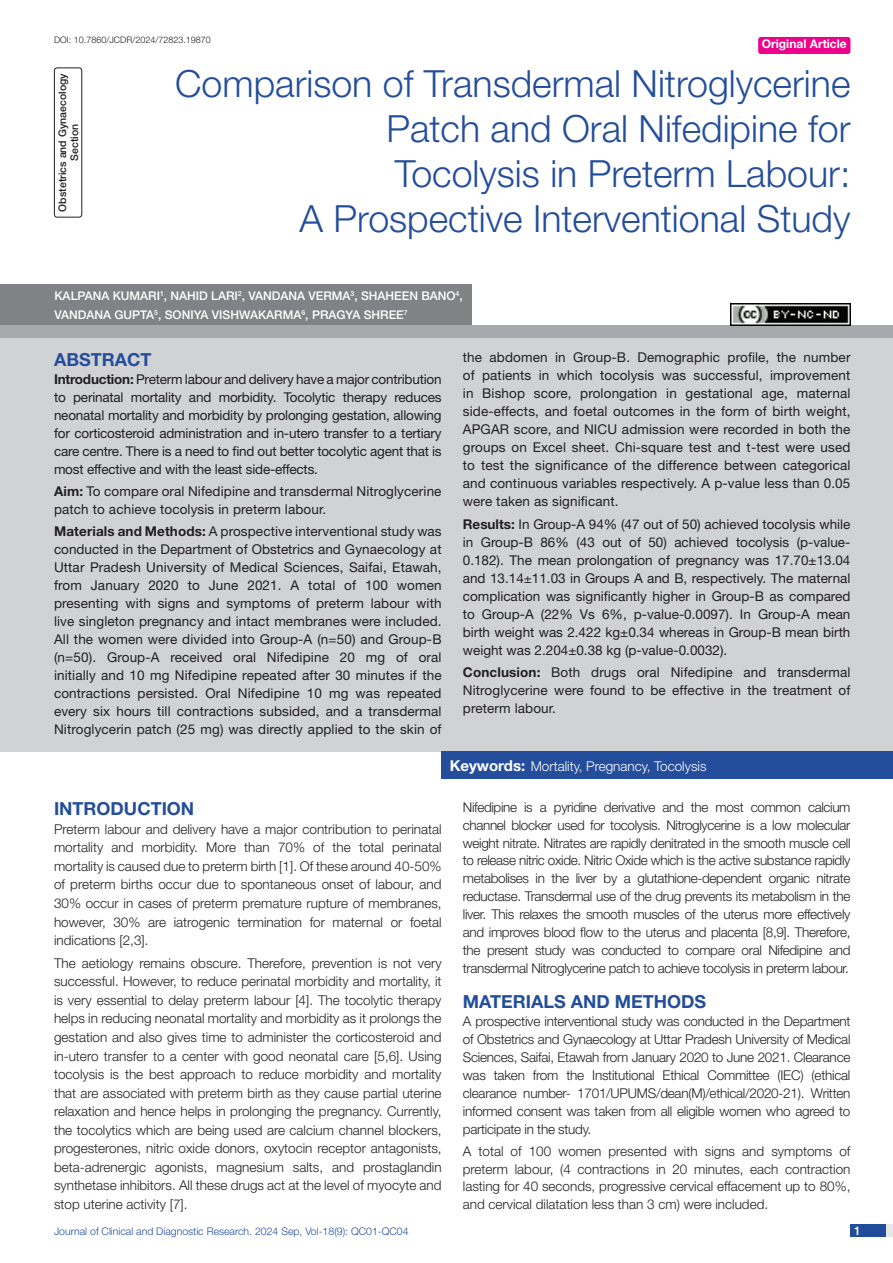
<style>
.page{position:relative;width:893px;height:1263px;background:#fff}
.page>*{position:absolute;margin:0;border:0;box-sizing:border-box;transform-origin:0 0}
.t1{font:300 37.5px/45px "Helvetica Neue";color:#244e9b;text-align:right}
.Heading{font:700 18px "Helvetica Neue";color:#244e9b}
.Abstract_head{font:700 18px "Helvetica Neue";color:#244e9b}
.Body_text{font:300 13.5px/18.6px "Helvetica Neue";color:#231f20;text-align:justify}
.Abstract_Text{font:13.5px/18px "Helvetica Neue";letter-spacing:.01em;color:#231f20;text-align:justify}
.Key_words{font:300 13.5px "Helvetica Neue";color:#fff}
.Author{font:500 12px/18.8px "Helvetica Neue";color:#fff}
.t2{font:700 12px "Helvetica Neue";color:#fff}
.t3{font:300 10.5px "Helvetica Neue";color:#244e9b}
.section{font:500 10.5px/12px "Helvetica Neue";color:#231f20;text-align:center}
.DOI{font:300 9px "Helvetica Neue";color:#231f20}
.s1{font-weight:700}
.s2{font-weight:700;font-size:15px}
</style>
<div class="page">
<div style="left:850px;top:1224px;width:43px;height:13px;background:#e6e7e9"></div>
<div style="left:850px;top:1224px;width:35px;height:13px;background:#214c99"></div>
<div style="left:758px;top:37px;width:92px;height:17px;background:#ed028c;border-radius:3px"></div>
<div style="left:54px;top:68px;width:28px;height:150px;border:1px solid #231f20;border-radius:3px"></div>
<div style="left:0;top:284px;width:471px;height:42px;background:#808285"></div>
<div style="left:0;top:326px;width:893px;height:12px;background:#a8a9ad"></div>
<div style="left:0;top:338px;width:893px;height:413px;background:#d1d2d4"></div>
<div style="left:442px;top:751px;width:451px;height:28px;background:#244e9b"></div>
<img style="left:730px;top:303px;width:120px;height:23px">
<p class="DOI" style="left:54px;top:35px;width:158px">DOI: 10.7860/JCDR/2024/72823.19870</p>
<p class="t2" style="left:762px;top:37px;width:87px">Original Article</p>
<p class="section" style="left:56px;top:211px;width:139px;rotate:-90deg">OBSTETRICS AND GYNAECOLOGY<br>SECTION</p>
<p class="t1" style="left:175px;top:60px;width:677px">Comparison of Transdermal Nitroglycerine Patch and Oral Nifedipine for<br>Tocolysis in Preterm Labour:<br>A Prospective Interventional Study</p>
<p class="Author" style="left:54px;top:286px;width:410px">KALPANA KUMARI<sup>1</sup>, NAHID LARI<sup>2</sup>, VANDANA VERMA<sup>3</sup>, SHAHEEN BANO<sup>4</sup>,<br>VANDANA GUPTA<sup>5</sup>, SO NIYA VISHWAKARMA<sup>6</sup>, PRAGYA SHREE<sup>7</sup></p>
<p class="Abstract_head" style="left:54px;top:348px;width:99px">ABSTRACT</p>
<p class="Abstract_Text" style="left:54px;top:370px;width:389px"><span class="s1">Introduction:</span> Preterm labour and delivery have a major contribution to perinatal mortality and morbidity. Tocolytic therapy reduces neonatal mortality and morbidity by prolonging gestation, allowing for corticosteroid administration and in-utero transfer to a tertiary care centre. There is a need to find out better tocolytic agent that is most effective and with the least side-effects.</p>
<p class="Abstract_Text" style="left:54px;top:482px;width:389px"><span class="s1">Aim:</span> To compare oral Nifedipine and transdermal Nitroglycerine patch to achieve tocolysis in preterm labour.</p>
<p class="Abstract_Text" style="left:54px;top:522px;width:389px"><span class="s1">Materials and Methods:</span> A prospective interventional study was conducted in the Department of Obstetrics and Gynaecology at Uttar Pradesh University of Medical Sciences, Saifai, Etawah, from January 2020 to June 2021. A total of 100 women presenting with signs and symptoms of preterm labour with live singleton pregnancy and intact membranes were included.<br>All the women were divided into Group-A (n=50) and Group-B (n=50). Group-A received oral Nifedipine 20 mg of oral initially and 10 mg Nifedipine repeated after 30 minutes if the contractions persisted. Oral Nifedipine 10 mg was repeated every six hours till contractions subsided, and a transdermal Nitroglycerin patch (25 mg) was directly applied to the skin of</p>
<p class="Abstract_Text" style="left:463px;top:348px;width:389px">the abdomen in Group-B. Demographic profile, the number of patients in which tocolysis was successful, improvement in Bishop score, prolongation in gestational age, maternal side-effects, and foetal outcomes in the form of birth weight, APGAR score, and NICU admission were recorded in both the groups on Excel sheet. Chi-square test and t-test were used to test the significance of the difference between categorical and continuous variables respectively. A p-value less than 0.05 were taken as significant.</p>
<p class="Abstract_Text" style="left:463px;top:515px;width:389px"><span class="s1">Results:</span> In Group-A 94% (47 out of 50) achieved tocolysis while in Group-B 86% (43 out of 50) achieved tocolysis (p-value-0.182). The mean prolongation of pregnancy was 17.70±13.04 and 13.14±11.03 in Groups A and B, respectively. The maternal complication was significantly higher in Group-B as compared to Group-A (22% Vs 6%, p-value-0.0097). In Group-A mean birth weight was 2.422 kg±0.34 whereas in Group-B mean birth weight was 2.204±0.38 kg (p-value-0.0032).</p>
<p class="Abstract_Text" style="left:463px;top:663px;width:389px"><span class="s1">Conclusion:</span> Both drugs oral Nifedipine and transdermal Nitroglycerine were found to be effective in the treatment of preterm labour.</p>
<p class="Key_words" style="left:450px;top:758px;width:258px"><span class="s2">Keywords:</span> Mortality, Pregnancy, Tocolysis</p>
<p class="Heading" style="left:54px;top:798px;width:142px">INTRODUCTION</p>
<p class="Body_text" style="left:54px;top:819px;width:389px">Preterm labour and delivery have a major contribution to perinatal mortality and morbidity. More than 70% of the total perinatal mortality is caused due to preterm birth [1]. Of these around 40-50% of preterm births occur due to spontaneous onset of labour, and 30% occur in cases of preterm premature rupture of membranes, however, 30% are iatrogenic termination for maternal or foetal indications [2,3].</p>
<p class="Body_text" style="left:54px;top:953px;width:389px">The aetiology remains obscure. Therefore, prevention is not very successful. However, to reduce perinatal morbidity and mortality, it is very essential to delay preterm labour [4]. The tocolytic therapy helps in reducing neonatal mortality and morbidity as it prolongs the gestation and also gives time to administer the corticosteroid and in-utero transfer to a center with good neonatal care [5,6]. Using tocolysis is the best approach to reduce morbidity and mortality that are associated with preterm birth as they cause partial uterine relaxation and hence helps in prolonging the pregnancy. Currently, the tocolytics which are being used are calcium channel blockers, progesterones, nitric oxide donors, oxytocin receptor antagonists, beta-adrenergic agonists, magnesium salts, and prostaglandin synthetase inhibitors. All these drugs act at the level of myocyte and stop uterine activity [7].</p>
<p class="Body_text" style="left:463px;top:798px;width:389px;line-height:17.9px">Nifedipine is a pyridine derivative and the most common calcium channel blocker used for tocolysis. Nitroglycerine is a low molecular weight nitrate. Nitrates are rapidly denitrated in the smooth muscle cell to release nitric oxide. Nitric Oxide which is the active substance rapidly metabolises in the liver by a glutathione-dependent organic nitrate reductase. Transdermal use of the drug prevents its metabolism in the liver. This relaxes the smooth muscles of the uterus more effectively and improves blood flow to the uterus and placenta [8,9]. Therefore, the present study was conducted to compare oral Nifedipine and transdermal Nitroglycerine patch to achieve tocolysis in preterm labour.</p>
<p class="Heading" style="left:463px;top:991px;width:245px">MATERIALS AND METHODS</p>
<p class="Body_text" style="left:463px;top:1012px;width:389px;line-height:18px">A prospective interventional study was conducted in the Department of Obstetrics and Gynaecology at Uttar Pradesh University of Medical Sciences, Saifai, Etawah from January 2020 to June 2021. Clearance was taken from the Institutional Ethical Committee (IEC) (ethical clearance number- 1701/UPUMS/dean(M)/ethical/2020-21). Written informed consent was taken from all eligible women who agreed to participate in the study.</p>
<p class="Body_text" style="left:463px;top:1142px;width:389px;line-height:17.5px">A total of 100 women presented with signs and symptoms of preterm labour, (4 contractions in 20 minutes, each contraction lasting for 40 seconds, progressive cervical effacement up to 80%, and cervical dilatation less than 3 cm) were included.</p>
<p class="t3" style="left:54px;top:1225px;width:356px">Journal of Clinical and Diagnostic Research. 2024 Sep, Vol-18(9): QC01-QC04</p>
<p class="Author" style="left:854px;top:1221px;width:8px">1</p>
</div>
